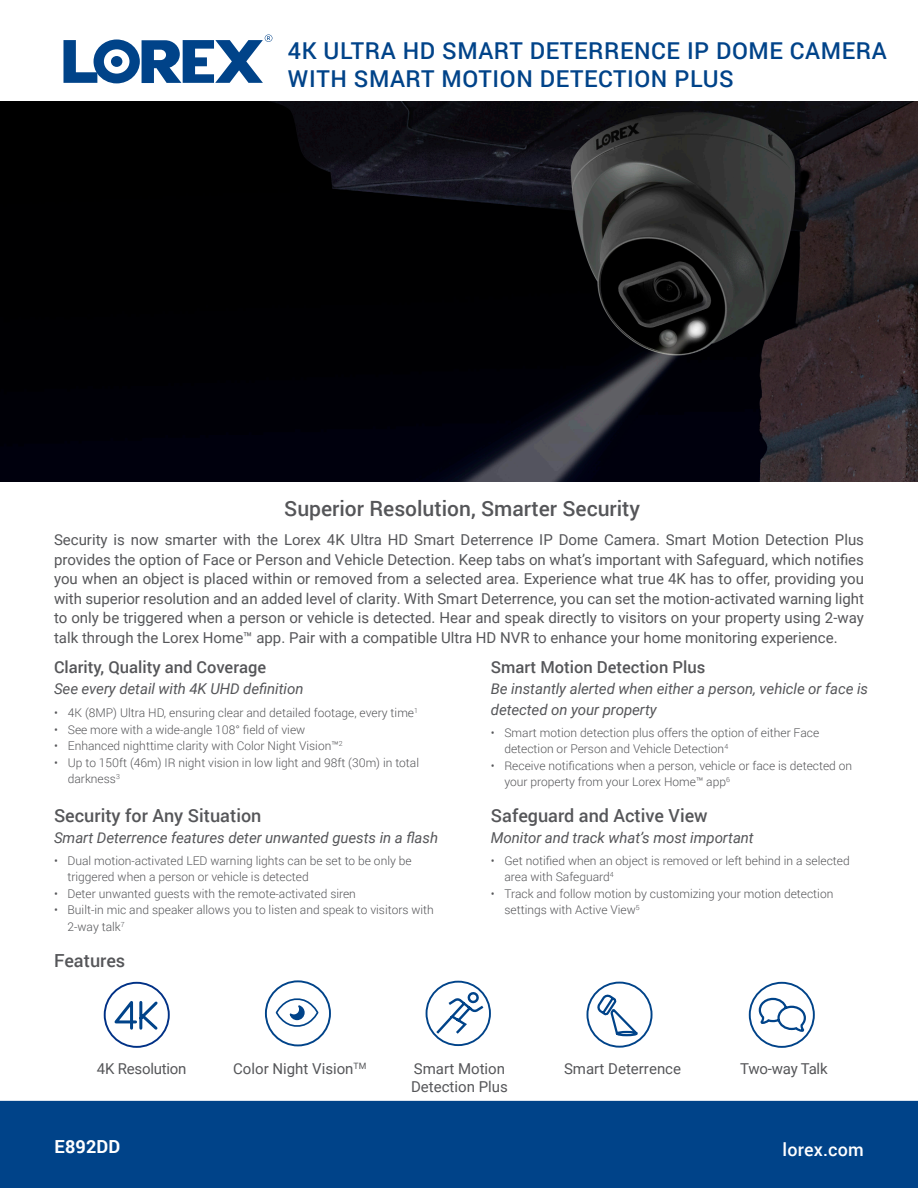
<style>
.page{position:relative;width:918px;height:1188px;background:#fff}
.page>*{position:absolute;margin:0;border:0;box-sizing:border-box;transform-origin:0 0}
.t1{font:500 23.25px/27.9px "Roboto";letter-spacing:.025em;color:#004389}
.t2{font:500 21px "Roboto";color:#555659}
.t3{font:500 18px "Roboto";color:#555659}
.product_name_-_websi{font:500 18px "Roboto";letter-spacing:.01em;color:#fff}
.product_name_-_websi-2{font:700 18px "Roboto";letter-spacing:.01em;color:#fff}
.t4{font:500 16.5px "Roboto";color:#555659}
.White_feature_text{font:15px/19.5px "Roboto";color:#555659;text-align:justify}
.t5{font:italic 15px/21px "Roboto";letter-spacing:-.005em;color:#555659}
.t6{font:300 12px/16.5px "Roboto";color:#555659}
.t7{font:8.7px "Roboto";color:#555659}
</style>
<div class="page">
<div style="left:0;top:1101px;width:918px;height:87px;background:#004389"></div>
<img style="left:0;top:102px;width:918px;height:380px">
<svg style="left:63px;top:35px;width:209px;height:48px"></svg>
<svg style="left:110px;top:994px;width:48px;height:38px"></svg>
<div style="left:104px;top:982px;width:66px;height:66px;border:2px solid #003186;border-radius:50%"></div>
<div style="left:587px;top:982px;width:66px;height:66px;border:2px solid #004389;border-radius:50%"></div>
<svg style="left:595px;top:993px;width:45px;height:55px"></svg>
<div style="left:426px;top:981px;width:65px;height:65px;border:2px solid #004389;border-radius:50%"></div>
<svg style="left:434px;top:991px;width:52px;height:45px"></svg>
<div style="left:749px;top:982px;width:66px;height:66px;border:2px solid #004389;border-radius:50%"></div>
<div style="left:276px;top:998px;width:42px;height:29px;border:2px solid #004389;border-radius:50%"></div>
<svg style="left:289px;top:1005px;width:16px;height:16px"></svg>
<div style="left:265px;top:980px;width:66px;height:66px;border:2px solid #004389;border-radius:50%"></div>
<svg style="left:758px;top:997px;width:48px;height:35px"></svg>
<p class="t1" style="left:288px;top:36px;width:600px">4K ULTRA HD SMART DETERRENCE IP DOME CAMERA<br>WITH SMART MOTION DETECTION PLUS</p>
<p class="t2" style="left:284px;top:494px;width:358px">Superior Resolution, Smarter Security</p>
<p class="White_feature_text" style="left:54px;top:530px;width:812px">Security is now smarter with the Lorex 4K Ultra HD Smart Deterrence IP Dome Camera. Smart Motion Detection Plus provides the option of Face or Person and Vehicle Detection. Keep tabs on what’s important with Safeguard, which notifies you when an object is placed within or removed from a selected area. Experience what true 4K has to offer, providing you with superior resolution and an added level of clarity. With Smart Deterrence, you can set the motion-activated warning light to only be triggered when a person or vehicle is detected. Hear and speak directly to visitors on your property using 2-way talk through the Lorex Home™ app. Pair with a compatible Ultra HD NVR to enhance your home monitoring experience.</p>
<p class="t4" style="left:54px;top:656px;width:214px">Clarity, Quality and Coverage</p>
<p class="t5" style="left:54px;top:678px;width:251px">See every detail with 4K UHD definition</p>
<p class="t4" style="left:491px;top:656px;width:216px">Smart Motion Detection Plus</p>
<p class="t5" style="left:491px;top:678px;width:379px">Be instantly alerted when either a person, vehicle or face is detected on your property</p>
<p class="t6" style="left:54px;top:705px;width:365px">• 4K (8MP) Ultra HD, ensuring clear and detailed footage, every time<sup>1</sup></p>
<p class="t6" style="left:54px;top:721px;width:252px">• See more with a wide-angle 108° field of view</p>
<p class="t6" style="left:54px;top:738px;width:290px">• Enhanced nighttime clarity with Color Night Vision™<sup>2</sup></p>
<p class="t6" style="left:68px;top:754px;width:353px;text-indent:-14px">• Up to 150ft (46m) IR night vision in low light and 98ft (30m) in total darkness<sup>3</sup></p>
<p class="t6" style="left:504px;top:724px;width:316px;text-indent:-14px">• Smart motion detection plus offers the option of either Face detection or Person and Vehicle Detection<sup>4</sup></p>
<p class="t6" style="left:504px;top:757px;width:349px;text-indent:-14px">• Receive notifications when a person, vehicle or face is detected on your property from your Lorex Home™ app<sup>6</sup></p>
<p class="t3" style="left:54px;top:803px;width:209px">Security for Any Situation</p>
<p class="t5" style="left:54px;top:827px;width:386px">Smart Deterrence features deter unwanted guests in a flash</p>
<p class="t6" style="left:68px;top:852px;width:346px;text-indent:-14px">• Dual motion-activated LED warning lights can be set to be only be triggered when a person or vehicle is detected</p>
<p class="t6" style="left:54px;top:885px;width:304px">• Deter unwanted guests with the remote-activated siren</p>
<p class="t6" style="left:68px;top:901px;width:368px;text-indent:-14px">• Built-in mic and speaker allows you to listen and speak to visitors with<br>2-way talk<sup>7</sup></p>
<p class="t3" style="left:54px;top:948px;width:73px">Features</p>
<p class="t3" style="left:491px;top:803px;width:218px">Safeguard and Active View</p>
<p class="t5" style="left:491px;top:827px;width:264px">Monitor and track what’s most important</p>
<p class="t6" style="left:504px;top:852px;width:347px;text-indent:-14px">• Get notified when an object is removed or left behind in a selected area with Safeguard<sup>4</sup></p>
<p class="t6" style="left:504px;top:885px;width:330px;text-indent:-14px">• Track and follow motion by customizing your motion detection settings with Active View<sup>5</sup></p>
<p class="White_feature_text" style="left:97px;top:1058px;width:91px">4K Resolution</p>
<p class="White_feature_text" style="left:564px;top:1059px;width:119px">Smart Deterrence</p>
<p class="White_feature_text" style="left:233px;top:1058px;width:122px">Color Night Vision</p>
<p class="White_feature_text" style="left:740px;top:1059px;width:89px">Two-way Talk</p>
<p class="t7" style="left:354px;top:1060px;width:14px">TM</p>
<p class="White_feature_text" style="left:414px;top:1059px;width:93px">Smart Motion</p>
<p class="White_feature_text" style="left:411px;top:1077px;width:98px">Detection Plus</p>
<p class="product_name_-_websi-2" style="left:55px;top:1134px;width:67px">E892DD</p>
<p class="product_name_-_websi" style="left:782px;top:1137px;width:83px">lorex.com</p>
</div>
